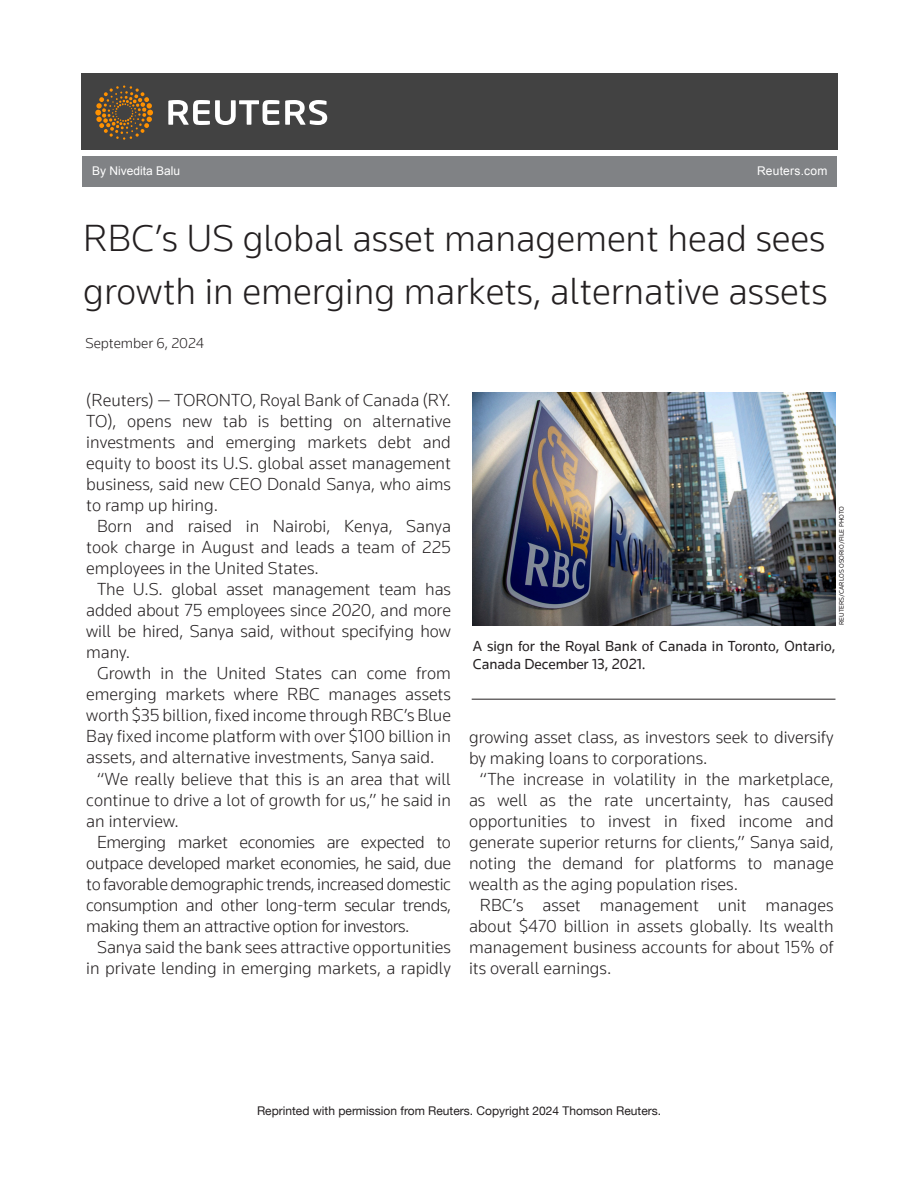
<style>
.page{position:relative;width:918px;height:1188px;background:#fff}
.page>*{position:absolute;margin:0;border:0;box-sizing:border-box;transform-origin:0 0}
.t1{font:300 39px/52.5px "Knowledge";color:#231f20}
.t2{font:300 18px/21px "Knowledge";color:#231f20;text-align:justify}
.t3{font:300 18px "Knowledge";letter-spacing:-.02em;color:#231f20}
.t4{font:15px/18px "Knowledge";color:#231f20}
.t5{font:300 15px "Knowledge";color:#231f20}
.t6{font:12px "Helvetica Neue";color:#231f20}
.t7{font:12px "Arial";color:#fff}
.t8{font:12px "Arial";letter-spacing:.02em;color:#fff}
.t9{font:6.75px "Knowledge";color:#231f20}
</style>
<div class="page">
<div style="left:82px;top:156px;width:754px;height:30px;background:#808285"></div>
<img style="left:472px;top:393px;width:363px;height:232px">
<hr style="left:471px;top:699px;width:364px;height:1px;background:#231f20">
<div style="left:81px;top:74px;width:756px;height:76px;background:#424242"></div>
<svg style="left:168px;top:100px;width:159px;height:25px"></svg>
<svg style="left:95px;top:85px;width:58px;height:55px"></svg>
<p class="t7" style="left:92px;top:163px;width:90px">By Nivedita Balu</p>
<p class="t8" style="left:757px;top:163px;width:72px">Reuters.com</p>
<h1 class="t1" style="left:83px;top:211px;width:746px">RBC’s US global asset management head sees growth in emerging markets, alternative assets</h1>
<p class="t5" style="left:85px;top:334px;width:120px">September 6, 2024</p>
<p class="t2" style="left:86px;top:389px;width:366px">(Reuters) — TORONTO, Royal Bank of Canada (RY.</p>
<p class="t2" style="left:86px;top:410px;width:366px">TO), opens new tab is betting on alternative</p>
<p class="t2" style="left:86px;top:431px;width:366px">investments and emerging markets debt and</p>
<p class="t2" style="left:86px;top:452px;width:366px">equity to boost its U.S. global asset management</p>
<p class="t2" style="left:86px;top:473px;width:366px">business, said new CEO Donald Sanya, who aims</p>
<p class="t2" style="left:86px;top:494px;width:133px">to ramp up hiring.</p>
<p class="t2" style="left:97px;top:515px;width:355px">Born and raised in Nairobi, Kenya, Sanya</p>
<p class="t2" style="left:86px;top:536px;width:366px">took charge in August and leads a team of 225</p>
<p class="t2" style="left:86px;top:557px;width:234px">employees in the United States.</p>
<p class="t2" style="left:97px;top:578px;width:355px">The U.S. global asset management team has</p>
<p class="t2" style="left:86px;top:599px;width:366px">added about 75 employees since 2020, and more</p>
<p class="t2" style="left:86px;top:620px;width:366px">will be hired, Sanya said, without specifying how</p>
<p class="t2" style="left:86px;top:641px;width:45px">many.</p>
<p class="t2" style="left:97px;top:662px;width:355px">Growth in the United States can come from</p>
<p class="t2" style="left:86px;top:683px;width:366px">emerging markets where RBC manages assets</p>
<p class="t2" style="left:86px;top:704px;width:366px">worth $35 billion, fixed income through RBC’s Blue</p>
<p class="t2" style="left:86px;top:725px;width:366px">Bay fixed income platform with over $100 billion in</p>
<p class="t2" style="left:86px;top:747px;width:349px">assets, and alternative investments, Sanya said.</p>
<p class="t2" style="left:97px;top:768px;width:355px">“We really believe that this is an area that will</p>
<p class="t2" style="left:86px;top:789px;width:366px">continue to drive a lot of growth for us,” he said in</p>
<p class="t2" style="left:86px;top:810px;width:94px">an interview.</p>
<p class="t3" style="left:97px;top:830px;width:355px">Emerging market economies are expected to</p>
<p class="t3" style="left:86px;top:851px;width:366px">outpace developed market economies, he said, due</p>
<p class="t3" style="left:86px;top:872px;width:366px">to favorable demographic trends, increased domestic</p>
<p class="t3" style="left:86px;top:893px;width:366px">consumption and other long-term secular trends,</p>
<p class="t3" style="left:86px;top:914px;width:325px">making them an attractive option for investors.</p>
<p class="t2" style="left:97px;top:936px;width:355px">Sanya said the bank sees attractive opportunities</p>
<p class="t2" style="left:86px;top:957px;width:366px">in private lending in emerging markets, a rapidly</p>
<p class="t9" style="left:837px;top:625px;width:120px;rotate:-90deg">REUTERS/CARLOS OSORIO/FILE PHOTO</p>
<p class="t4" style="left:473px;top:637px;width:364px">A sign for the Royal Bank of Canada in Toronto, Ontario,<br>Canada December 13, 2021.</p>
<p class="t2" style="left:469px;top:726px;width:366px">growing asset class, as investors seek to diversify by making loans to corporations.</p>
<p class="t2" style="left:469px;top:768px;width:366px;text-indent:11px">“The increase in volatility in the marketplace, as well as the rate uncertainty, has caused opportunities to invest in fixed income and generate superior returns for clients,” Sanya said, noting the demand for platforms to manage wealth as the aging population rises.</p>
<p class="t2" style="left:469px;top:894px;width:366px;text-indent:11px">RBC’s asset management unit manages about $470 billion in assets globally. Its wealth management business accounts for about 15% of its overall earnings.</p>
<p class="t6" style="left:257px;top:1102px;width:405px">Reprinted with permission from Reuters. Copyright 2024 Thomson Reuters.</p>
</div>
